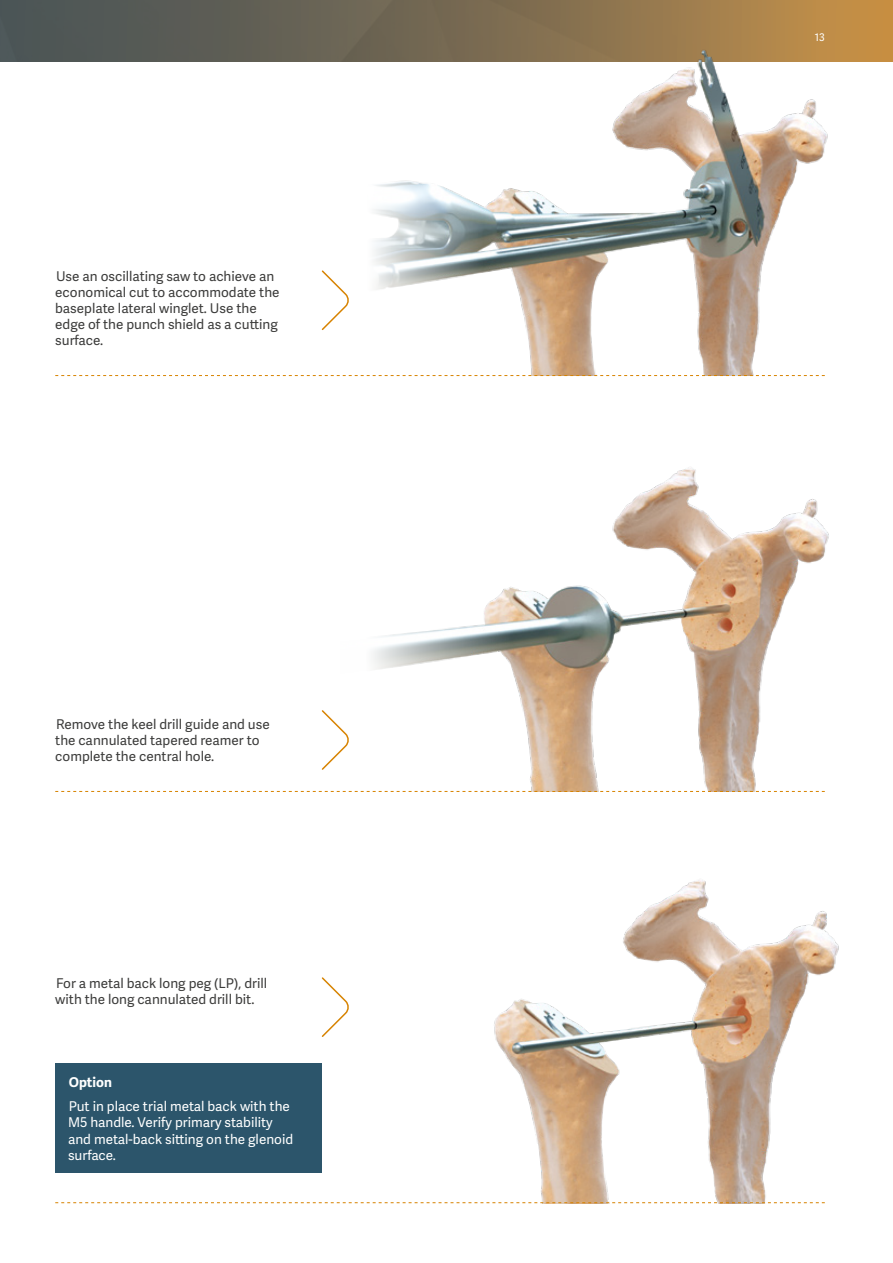
<style>
.page{position:relative;width:893px;height:1263px;background:#fff}
.page>*{position:absolute;margin:0;border:0;box-sizing:border-box;transform-origin:0 0}
.t1{font:13.5px/16.2px "Adelle Sans";color:#3c3c3b}
.t2{font:13.5px/16.2px "Adelle Sans";color:#fff}
.t3{font:700 13.5px "Adelle Sans";color:#fff}
.t4{font:10.5px "Adelle Sans";color:#fff}
</style>
<div class="page">
<img style="left:0;top:0;width:893px;height:61px">
<img style="left:343px;top:467px;width:486px;height:324px">
<img style="left:494px;top:880px;width:345px;height:322px">
<img style="left:368px;top:32px;width:480px;height:343px">
<svg style="left:55px;top:375px;width:770px;height:1px"></svg>
<svg style="left:55px;top:791px;width:770px;height:1px"></svg>
<svg style="left:321px;top:270px;width:28px;height:60px"></svg>
<svg style="left:321px;top:709px;width:30px;height:62px"></svg>
<svg style="left:55px;top:1202px;width:770px;height:1px"></svg>
<svg style="left:321px;top:977px;width:28px;height:60px"></svg>
<div style="left:55px;top:1063px;width:267px;height:109px;background:#2c556b"></div>
<p class="t1" style="left:55px;top:268px;width:226px">Use an oscillating saw to achieve an economical cut to accommodate the baseplate lateral winglet. Use the edge of the punch shield as a cutting surface.</p>
<p class="t1" style="left:55px;top:716px;width:216px">Remove the keel drill guide and use the cannulated tapered reamer to complete the central hole.</p>
<p class="t1" style="left:55px;top:975px;width:213px">For a metal back long peg (LP), drill with the long cannulated drill bit.</p>
<p class="t3" style="left:69px;top:1073px;width:45px">Option</p>
<p class="t2" style="left:68px;top:1099px;width:227px">Put in place trial metal back with the<br>M5 handle. Verify primary stability and metal-back sitting on the glenoid surface.</p>
<p class="t4" style="left:815px;top:31px;width:12px">13</p>
</div>
